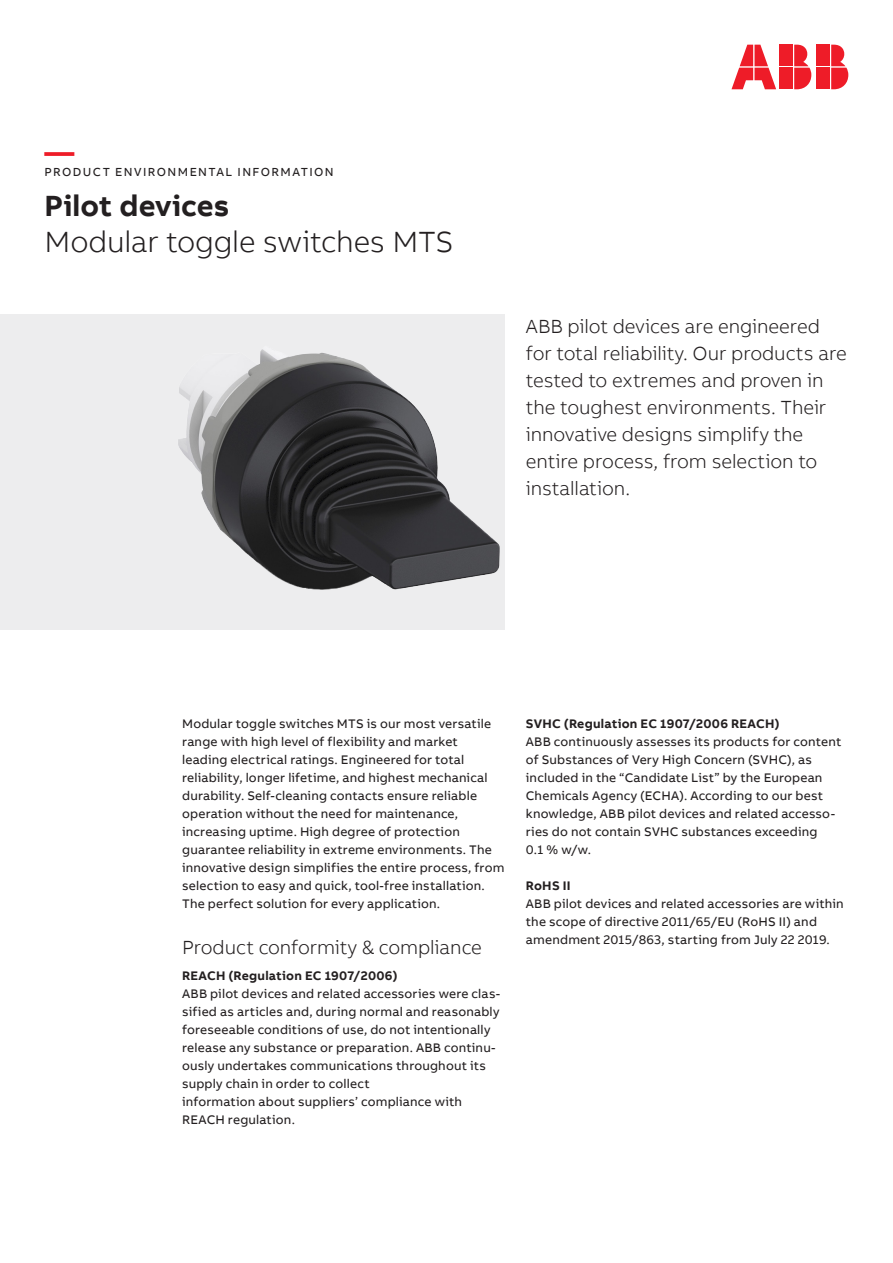
<style>
.page{position:relative;width:893px;height:1263px;background:#fff}
.page>*{position:absolute;margin:0;border:0;box-sizing:border-box;transform-origin:0 0}
.Subheadline_M_20pt_2{font:300 30px "AB Bvoice";letter-spacing:-.005em;color:#231f20}
.Headline_M_20pt_24pt{font:700 30px "AB Bvoice";letter-spacing:.005em;color:#231f20}
.Headline_M_20pt_24pt-2{font:700 30px "AB Bvoice";color:#ee1c28}
.Lead_13pt_18pt{font:300 19.5px/27px "AB Bvoice";letter-spacing:-.005em;color:#231f20}
.Copytext_8_5pt_12pt{font:12.75px/18px "AB Bvoice";letter-spacing:.015em;color:#231f20}
.Paragraph_Title_8_5p{font:700 12.75px "AB Bvoice";letter-spacing:.02em;color:#231f20}
.Category_M_8pt_9_6pt{font:12px "AB Bvoice";letter-spacing:.12em;color:#231f20}
</style>
<div class="page">
<div style="left:0;top:315px;width:505px;height:315px;background:#ededee"></div>
<img style="left:178px;top:349px;width:322px;height:241px">
<div style="left:817px;top:45px;width:13px;height:21px;background:#ee1c28"></div>
<div style="left:817px;top:68px;width:13px;height:21px;background:#ee1c28"></div>
<svg style="left:831px;top:45px;width:17px;height:44px"></svg>
<svg style="left:731px;top:45px;width:45px;height:44px"></svg>
<div style="left:780px;top:45px;width:13px;height:21px;background:#ee1c28"></div>
<div style="left:780px;top:68px;width:13px;height:21px;background:#ee1c28"></div>
<svg style="left:794px;top:45px;width:17px;height:44px"></svg>
<p class="Headline_M_20pt_24pt-2" style="left:45px;top:132px;width:31px">—</p>
<p class="Category_M_8pt_9_6pt" style="left:45px;top:165px;width:291px">PRODUCT ENVIRONMENTAL INFORMATION</p>
<p class="Headline_M_20pt_24pt" style="left:45px;top:186px;width:186px">Pilot devices</p>
<p class="Subheadline_M_20pt_2" style="left:45px;top:224px;width:410px">Modular toggle switches MTS</p>
<p class="Lead_13pt_18pt" style="left:526px;top:313px;width:322px">ABB pilot devices are engineered for total reliability. Our products are tested to extremes and proven in the toughest environments. Their innovative designs simplify the entire process, from selection to installation.</p>
<p class="Copytext_8_5pt_12pt" style="left:182px;top:715px;width:311px">Modular toggle switches MTS is our most versatile range with high level of flexibility and market</p>
<p class="Copytext_8_5pt_12pt" style="left:182px;top:751px;width:284px">leading electrical ratings. Engineered for total</p>
<p class="Copytext_8_5pt_12pt" style="left:182px;top:769px;width:307px">reliability, longer lifetime, and highest mechanical durability. Self-cleaning contacts ensure reliable</p>
<p class="Copytext_8_5pt_12pt" style="left:182px;top:805px;width:278px">operation without the need for maintenance,</p>
<p class="Copytext_8_5pt_12pt" style="left:182px;top:823px;width:279px">increasing uptime. High degree of protection</p>
<p class="Copytext_8_5pt_12pt" style="left:182px;top:841px;width:324px">guarantee reliability in extreme environments. The innovative design simplifies the entire process, from selection to easy and quick, tool-free installation.<br>The perfect solution for every application.</p>
<p class="Lead_13pt_18pt" style="left:182px;top:934px;width:301px">Product conformity &amp; compliance</p>
<p class="Paragraph_Title_8_5p" style="left:182px;top:968px;width:217px">REACH (Regulation EC 1907/2006)</p>
<p class="Copytext_8_5pt_12pt" style="left:182px;top:985px;width:320px">ABB pilot devices and related accessories were clas&shy;sified as articles and, during normal and reasonably foreseeable conditions of use, do not intentionally release any substance or preparation. ABB continu&shy;ously undertakes communications throughout its supply chain in order to collect</p>
<p class="Copytext_8_5pt_12pt" style="left:182px;top:1093px;width:281px">information about suppliers’ compliance with<br>REACH regulation.</p>
<p class="Paragraph_Title_8_5p" style="left:526px;top:715px;width:255px">SVHC (Regulation EC 1907/2006 REACH)</p>
<p class="Copytext_8_5pt_12pt" style="left:526px;top:733px;width:317px">ABB continuously assesses its products for content of Substances of Very High Concern (SVHC), as</p>
<p class="Copytext_8_5pt_12pt" style="left:526px;top:769px;width:311px">included in the “Candidate List” by the European Chemicals Agency (ECHA). According to our best knowledge, ABB pilot devices and related accesso&shy;ries do not contain SVHC substances exceeding 0.1 % w/w.</p>
<p class="Paragraph_Title_8_5p" style="left:526px;top:877px;width:46px">RoHS II</p>
<p class="Copytext_8_5pt_12pt" style="left:526px;top:895px;width:319px">ABB pilot devices and related accessories are within the scope of directive 2011/65/EU (RoHS II) and amendment 2015/863, starting from July 22 2019.</p>
</div>
